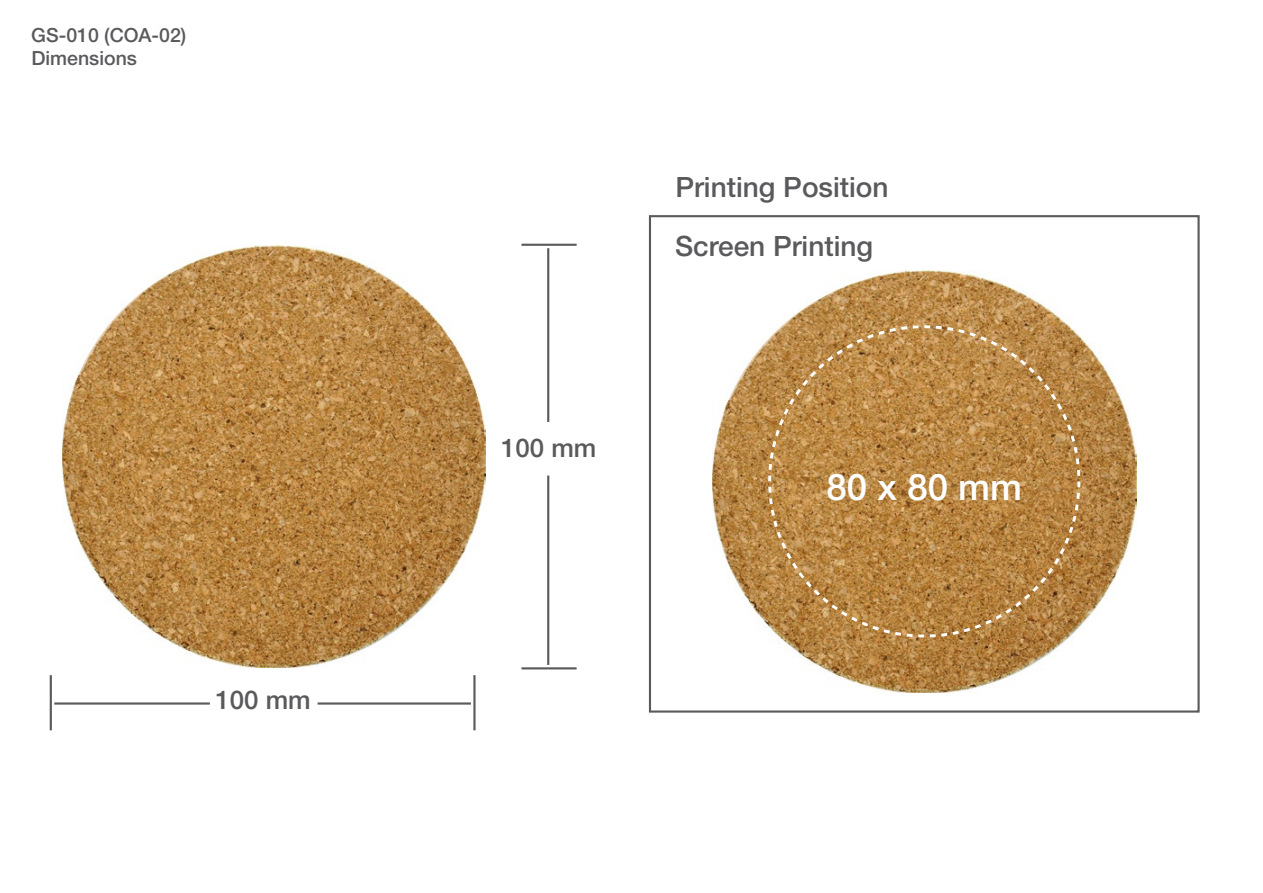
<style>
.page{position:relative;width:1263px;height:893px;background:#fff}
.page>*{position:absolute;margin:0;border:0;box-sizing:border-box;transform-origin:0 0}
.t1{font:500 36.6px "Helvetica Neue LT Std";color:#fff}
.t2{font:500 28.05px/58.8px "Helvetica Neue LT Std";color:#5a5a5d}
.t3{font:500 25.8px "Helvetica Neue LT Std";color:#5a5a5d}
.t4{font:500 19.5px "Helvetica Neue LT Std";color:#5a5a5d}
</style>
<div class="page">
<div style="left:649px;top:215px;width:551px;height:498px;border:2px solid #5a5a5d"></div>
<hr style="left:54px;top:702px;width:156px;height:3px;background:#5a5a5d">
<hr style="left:318px;top:702px;width:153px;height:3px;background:#5a5a5d">
<hr style="left:50px;top:675px;width:2px;height:55px;background:#5a5a5d">
<hr style="left:473px;top:675px;width:2px;height:55px;background:#5a5a5d">
<hr style="left:547px;top:248px;width:2px;height:174px;background:#5a5a5d">
<hr style="left:547px;top:475px;width:2px;height:190px;background:#5a5a5d">
<hr style="left:521px;top:244px;width:56px;height:2px;background:#5a5a5d">
<hr style="left:521px;top:667px;width:56px;height:2px;background:#5a5a5d">
<img style="left:62px;top:245px;width:424px;height:423px">
<svg style="left:62px;top:247px;width:424px;height:417px"></svg>
<img style="left:712px;top:270px;width:424px;height:422px">
<svg style="left:712px;top:272px;width:424px;height:417px"></svg>
<p class="t4" style="left:31px;top:23px;width:156px">GS-010 (COA-02)</p>
<p class="t4" style="left:32px;top:46px;width:107px">Dimensions</p>
<p class="t3" style="left:215px;top:684px;width:97px">100 mm</p>
<p class="t3" style="left:501px;top:432px;width:97px">100 mm</p>
<p class="t2" style="left:675px;top:157px;width:215px">Printing Position<br>Screen Printing</p>
<h1 class="t1" style="left:826px;top:465px;width:197px">80 x 80 mm</h1>
</div>
